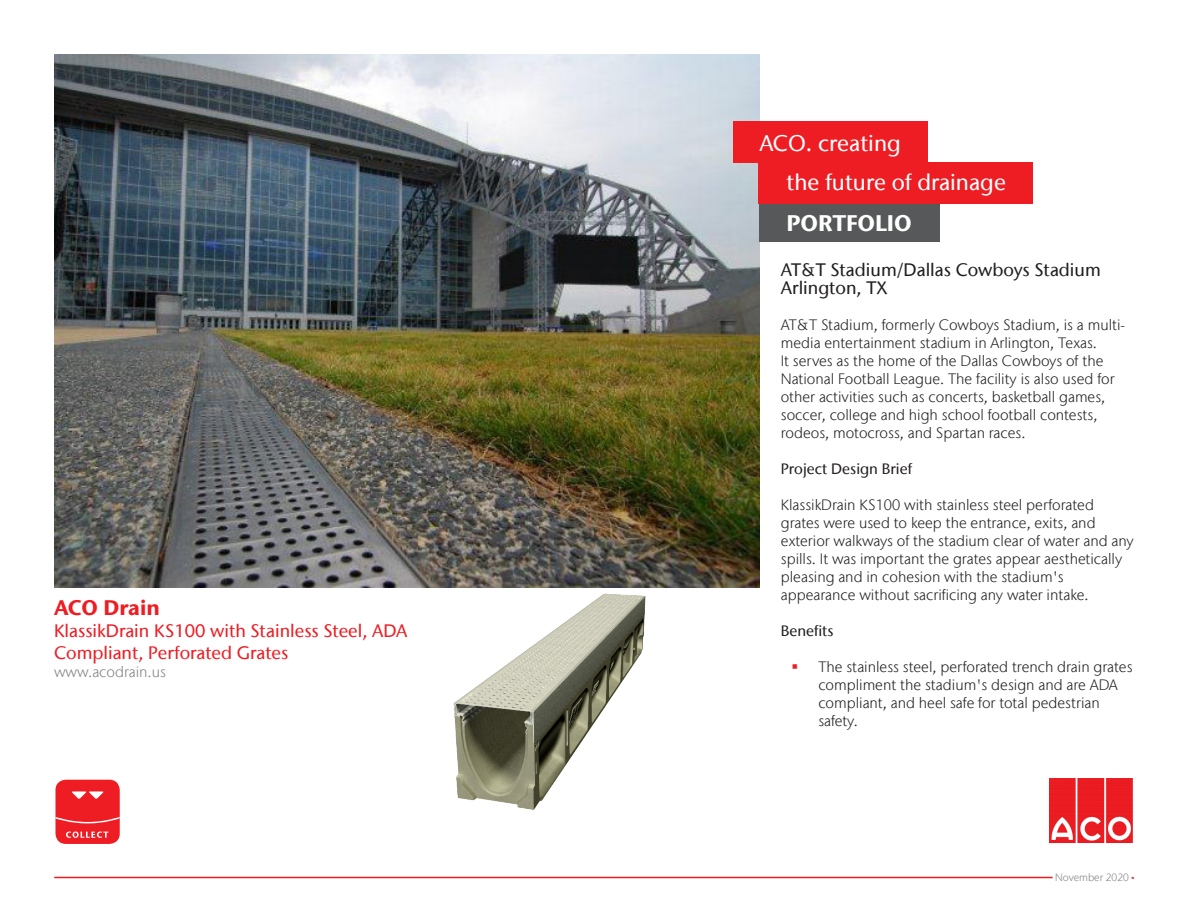
<style>
.page{position:relative;width:1188px;height:918px;background:#fff}
.page>*{position:absolute;margin:0;border:0;box-sizing:border-box;transform-origin:0 0}
.t1{font:500 22.5px "Stone Sans IIITC Com";color:#fff}
.t2{font:700 22.5px "Stone Sans IIITC Com";color:#fff}
.t3{font:700 21px "Stone Sans IIITC Com";letter-spacing:-.005em;color:#ee1d23}
.t4{font:500 18px/21.6px "Stone Sans IIITC Com";color:#ee1d23}
.t5{font:500 18px/18px "Stone Sans IIITC Com";color:#231f20}
.t6{font:300 15px/18px "Stone Sans IIITC Com";color:#231f20}
.t7{font:500 15px "Stone Sans IIITC Com";color:#231f20}
.t8{font:300 15px "Stone Sans IIITC Com";color:#808285}
.t9{font:300 10.5px "Stone Sans IIITC Com";color:#808285}
</style>
<div class="page">
<img style="left:54px;top:55px;width:705px;height:532px">
<div style="left:759px;top:201px;width:181px;height:41px;background:#57585a"></div>
<div style="left:733px;top:122px;width:195px;height:41px;background:#ee1d23"></div>
<div style="left:759px;top:163px;width:274px;height:41px;background:#ee1d23"></div>
<hr style="left:54px;top:877px;width:999px;height:1px;background:#ee1d23">
<img style="left:1049px;top:778px;width:84px;height:65px">
<div style="left:56px;top:780px;width:64px;height:64px;background:#ee1d23;border-radius:10px"></div>
<svg style="left:56px;top:791px;width:64px;height:47px"></svg>
<img style="left:453px;top:594px;width:192px;height:215px">
<h2 class="t3" style="left:54px;top:594px;width:107px">ACO Drain</h2>
<p class="t4" style="left:54px;top:620px;width:355px">KlassikDrain KS100 with Stainless Steel, ADA<br>Compliant, Perforated Grates</p>
<p class="t8" style="left:54px;top:662px;width:113px">www.acodrain.us</p>
<h1 class="t1" style="left:760px;top:129px;width:143px">ACO. creating</h1>
<h1 class="t1" style="left:786px;top:168px;width:221px">the future of drainage</h1>
<h1 class="t2" style="left:786px;top:209px;width:127px">PORTFOLIO</h1>
<p class="t5" style="left:781px;top:260px;width:322px">AT&amp;T Stadium/Dallas Cowboys Stadium<br>Arlington, TX</p>
<p class="t6" style="left:781px;top:316px;width:346px">AT&amp;T Stadium, formerly Cowboys Stadium, is a multi&shy;media entertainment stadium in Arlington, Texas.<br>It serves as the home of the Dallas Cowboys of the National Football League. The facility is also used for other activities such as concerts, basketball games, soccer, college and high school football contests, rodeos, motocross, and Spartan races.</p>
<p class="t7" style="left:781px;top:459px;width:133px">Project Design Brief</p>
<p class="t6" style="left:781px;top:496px;width:355px">KlassikDrain KS100 with stainless steel perforated grates were used to keep the entrance, exits, and exterior walkways of the stadium clear of water and any spills. It was important the grates appear aesthetically pleasing and in cohesion with the stadium's appearance without sacrificing any water intake.</p>
<p class="t7" style="left:781px;top:621px;width:54px">Benefits</p>
<p class="t6" style="left:818px;top:658px;width:316px">The stainless steel, perforated trench drain grates compliment the stadium's design and are ADA compliant, and heel safe for total pedestrian safety.</p>
<p class="t9" style="left:1055px;top:871px;width:75px">November 2020</p>
</div>
